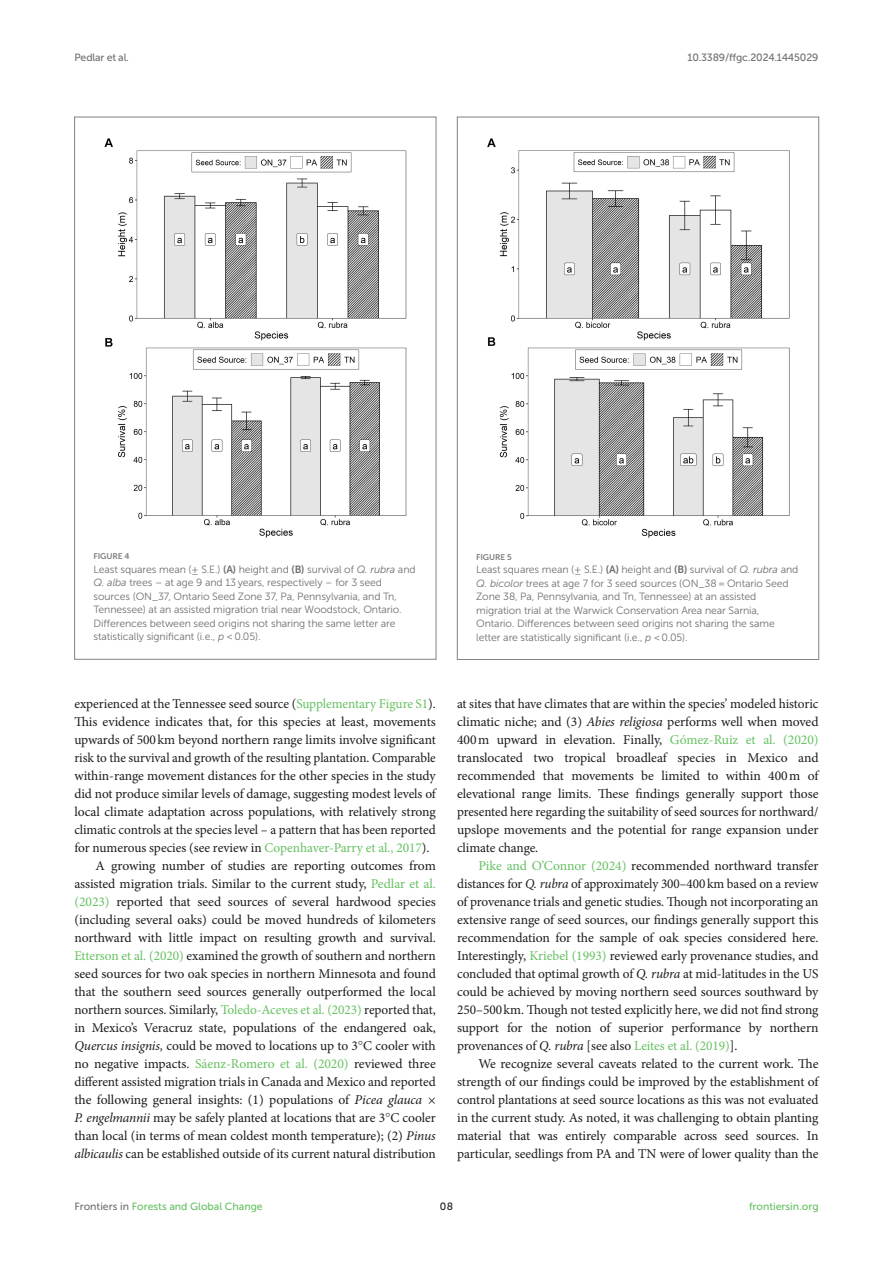
<style>
.page{position:relative;width:893px;height:1263px;background:#fff}
.page>*{position:absolute;margin:0;border:0;box-sizing:border-box;transform-origin:0 0}
.TEXT{font:13.5px/18px "Minion Pro";letter-spacing:-.005em;color:#1b1c1b;text-align:justify}
.FIG_LEG{font:10.5px/13.5px "Museo Sans 300";letter-spacing:-.01em;color:#706f70}
.t1{font:10.5px "Museo Sans 500";color:#65c161}
.t2{font:10.5px "Museo Sans 500";letter-spacing:-.015em;color:#706f70}
.t3{font:10.5px "Museo Sans 500";color:#1b1c1b}
.FIG_HD{font:8.25px "Museo Sans 700";letter-spacing:-.01em;color:#7e7f7f}
.s1{font-family:"Museo Sans 700"}
.s2{font-style:italic}
.s3{color:#65c161}
.s4{font-family:"STIX"}
.s5{color:#706f70}
</style>
<div class="page">
<img style="left:104px;top:138px;width:303px;height:400px">
<img style="left:487px;top:138px;width:303px;height:400px">
<p class="t2" style="left:74px;top:51px;width:56px">Pedlar et al.</p>
<p class="t2" style="left:687px;top:51px;width:133px">10.3389/ffgc.2024.1445029</p>
<p class="FIG_HD" style="left:94px;top:552px;width:37px">FIGURE 4</p>
<p class="FIG_LEG" style="left:94px;top:562px;width:324px">Least squares mean (± S.E.) <span class="s1">(A)</span> height and <span class="s1">(B)</span> survival of <span class="s2">Q. rubra</span> and <span class="s2">Q. alba</span> trees – at age 9 and 13 years, respectively – for 3 seed sources (ON_37, Ontario Seed Zone 37, Pa, Pennsylvania, and Tn, Tennessee) at an assisted migration trial near Woodstock, Ontario.<br>Differences between seed origins not sharing the same letter are statistically significant (i.e., <span class="s2">p</span> &lt; 0.05).</p>
<p class="FIG_HD" style="left:476px;top:552px;width:37px">FIGURE 5</p>
<p class="FIG_LEG" style="left:476px;top:563px;width:324px">Least squares mean (± S.E.) <span class="s1">(A)</span> height and <span class="s1">(B)</span> survival of <span class="s2">Q. rubra</span> and <span class="s2">Q. bicolor</span> trees at age 7 for 3 seed sources (ON_38 = Ontario Seed Zone 38, Pa, Pennsylvania, and Tn, Tennessee) at an assisted migration trial at the Warwick Conservation Area near Sarnia, Ontario. Differences between seed origins not sharing the same letter are statistically significant (i.e., <span class="s2">p</span> &lt; 0.05).</p>
<p class="TEXT" style="left:74px;top:695px;width:363px">experienced at the Tennessee seed source (<span class="s3">Supplementary Figure S1</span>).<br>This evidence indicates that, for this species at least, movements upwards of 500km beyond northern range limits involve significant risk to the survival and growth of the resulting plantation. Comparable within-range movement distances for the other species in the study did not produce similar levels of damage, suggesting modest levels of local climate adaptation across populations, with relatively strong climatic controls at the species level – a pattern that has been reported for numerous species (see review in <span class="s3">Copenhaver-Parry et al., 2017</span>).</p>
<p class="TEXT" style="left:74px;top:857px;width:363px;text-indent:21px">A growing number of studies are reporting outcomes from assisted migration trials. Similar to the current study, <span class="s3">Pedlar et al. (2023)</span> reported that seed sources of several hardwood species (including several oaks) could be moved hundreds of kilometers northward with little impact on resulting growth and survival.<br><span class="s3">Etterson et al. (2020)</span> examined the growth of southern and northern seed sources for two oak species in northern Minnesota and found that the southern seed sources generally outperformed the local northern sources. Similarly, <span class="s3">Toledo-Aceves et al. (2023)</span> reported that, in Mexico’s Veracruz state, populations of the endangered oak, <span class="s2">Quercus insignis,</span> could be moved to locations up to 3<span class="s4">°</span>C cooler with no negative impacts. <span class="s3">Sáenz-Romero et al. (2020)</span> reviewed three different assisted migration trials in Canada and Mexico and reported the following general insights: (1) populations of <span class="s2">Picea glauca × P. engelmannii</span> may be safely planted at locations that are 3<span class="s4">°</span>C cooler than local (in terms of mean coldest month temperature); (2) <span class="s2">Pinus albicaulis</span> can be established outside of its current natural distribution</p>
<p class="TEXT" style="left:457px;top:695px;width:363px">at sites that have climates that are within the species’ modeled historic climatic niche; and (3) <span class="s2">Abies religiosa</span> performs well when moved 400m upward in elevation. Finally, <span class="s3">Gómez-Ruiz et al. (2020) </span>translocated two tropical broadleaf species in Mexico and recommended that movements be limited to within 400m of elevational range limits. These findings generally support those presented here regarding the suitability of seed sources for northward/ upslope movements and the potential for range expansion under climate change.</p>
<p class="TEXT" style="left:457px;top:857px;width:363px;text-indent:21px"><span class="s3">Pike and O’Connor (2024)</span> recommended northward transfer distances for <span class="s2">Q. rubra</span> of approximately 300–400km based on a review of provenance trials and genetic studies. Though not incorporating an extensive range of seed sources, our findings generally support this recommendation for the sample of oak species considered here.<br>Interestingly, <span class="s3">Kriebel (1993)</span> reviewed early provenance studies, and concluded that optimal growth of <span class="s2">Q. rubra</span> at mid-latitudes in the US could be achieved by moving northern seed sources southward by 250–500km. Though not tested explicitly here, we did not find strong support for the notion of superior performance by northern provenances of <span class="s2">Q. rubra</span> [see also <span class="s3">Leites et al. (2019)</span>].</p>
<p class="TEXT" style="left:457px;top:1055px;width:363px;text-indent:21px">We recognize several caveats related to the current work. The strength of our findings could be improved by the establishment of control plantations at seed source locations as this was not evaluated in the current study. As noted, it was challenging to obtain planting material that was entirely comparable across seed sources. In particular, seedlings from PA and TN were of lower quality than the</p>
<p class="t1" style="left:74px;top:1200px;width:190px"><span class="s5">Frontiers in</span> Forests and Global Change</p>
<p class="t3" style="left:440px;top:1200px;width:15px">08</p>
<p class="t1" style="left:749px;top:1200px;width:71px">frontiersin.org</p>
</div>
